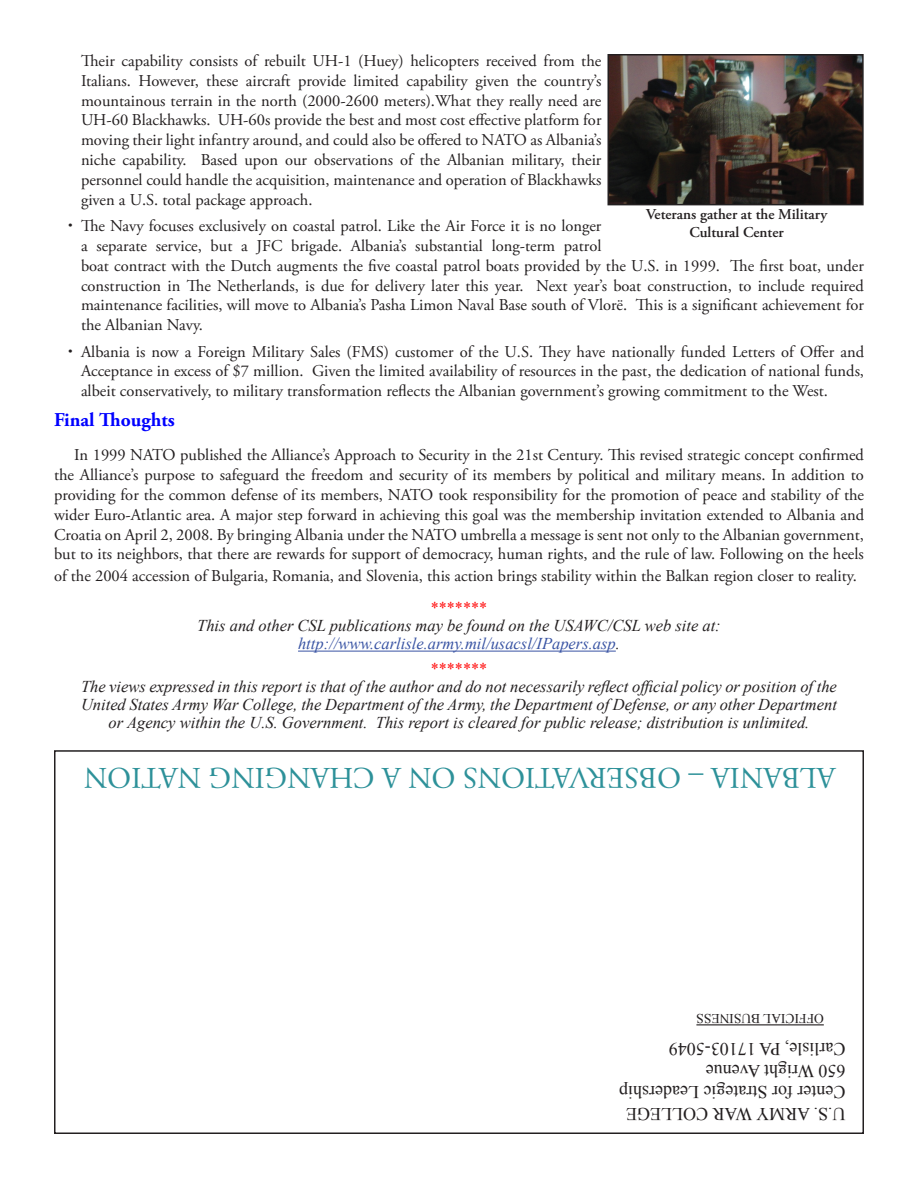
<style>
.page{position:relative;width:918px;height:1188px;background:#fff}
.page>*{position:absolute;margin:0;border:0;box-sizing:border-box;transform-origin:0 0}
.t1{font:30px "Adobe Garamond";color:#2d9199}
.t2{font:700 19.5px "Adobe Garamond Pro";color:#00f}
.t3{font:18px "Times New Roman";color:#231f20}
.Normal__Web{font:16.5px/19.8px "Adobe Garamond Pro";color:#231f20;text-align:justify}
.t4{font:italic 16.5px/18px "Times New Roman";color:#231f20;text-align:center}
.t5{font:italic 16.5px "Times New Roman";color:#3853a3}
.t6{font:16.2px "Times New Roman";color:#f00}
.t7{font:600 15px/18px "Adobe Garamond Pro";color:#231f20;text-align:center}
.t8{font:13.5px "Times New Roman";color:#231f20}
.s1{color:#231f20}
</style>
<div class="page">
<hr style="left:298px;top:651px;width:318px;height:1px;background:#3853a3">
<div style="left:54px;top:750px;width:810px;height:384px;border:2px solid #231f20"></div>
<hr style="left:696px;top:1024px;width:128px;height:1px;background:#231f20">
<img style="left:611px;top:57px;width:250px;height:145px">
<div style="left:608px;top:54px;width:256px;height:151px;border:2px solid #231f20"></div>
<p class="Normal__Web" style="left:81px;top:51px;width:522px">Their capability consists of rebuilt UH-1 (Huey) helicopters received from the Italians. However, these aircraft provide limited capability given the country’s mountainous terrain in the north (2000-2600 meters).What they really need are UH-60 Blackhawks. UH-60s provide the best and most cost effective platform for moving their light infantry around, and could also be offered to NATO as Albania’s niche capability. Based upon our observations of the Albanian military, their personnel could handle the acquisition, maintenance and operation of Blackhawks given a U.S. total package approach.</p>
<p class="Normal__Web" style="left:81px;top:217px;width:784px;text-align:left">The Navy focuses exclusively on coastal patrol. Like the Air Force it is no longer<br>a separate service, but a JFC brigade. Albania’s substantial long-term patrol<br>boat contract with the Dutch augments the five coastal patrol boats provided by the U.S. in 1999. The first boat, under construction in The Netherlands, is due for delivery later this year. Next year’s boat construction, to include required maintenance facilities, will move to Albania’s Pasha Limon Naval Base south of Vlorë. This is a significant achievement for the Albanian Navy.</p>
<p class="Normal__Web" style="left:81px;top:342px;width:785px">Albania is now a Foreign Military Sales (FMS) customer of the U.S. They have nationally funded Letters of Offer and Acceptance in excess of $7 million. Given the limited availability of resources in the past, the dedication of national funds, albeit conservatively, to military transformation reflects the Albanian government’s growing commitment to the West.</p>
<p class="t2" style="left:54px;top:409px;width:122px">Final Thoughts</p>
<p class="Normal__Web" style="left:54px;top:446px;width:812px;text-indent:20px">In 1999 NATO published the Alliance’s Approach to Security in the 21st Century. This revised strategic concept confirmed the Alliance’s purpose to safeguard the freedom and security of its members by political and military means. In addition to providing for the common defense of its members, NATO took responsibility for the promotion of peace and stability of the wider Euro-Atlantic area. A major step forward in achieving this goal was the membership invitation extended to Albania and Croatia on April 2, 2008. By bringing Albania under the NATO umbrella a message is sent not only to the Albanian government, but to its neighbors, that there are rewards for support of democracy, human rights, and the rule of law. Following on the heels</p>
<p class="Normal__Web" style="left:54px;top:567px;width:804px">of the 2004 accession of Bulgaria, Romania, and Slovenia, this action brings stability within the Balkan region closer to reality.</p>
<p class="t6" style="left:431px;top:597px;width:58px">*******</p>
<p class="t4" style="left:197px;top:616px;width:525px">This and other CSL publications may be found on the USAWC/CSL web site at:</p>
<p class="t5" style="left:298px;top:632px;width:323px">http://www.carlisle.army.mil/usacsl/IPapers.asp<span class="s1">.</span></p>
<p class="t6" style="left:431px;top:658px;width:58px">*******</p>
<p class="t4" style="left:81px;top:677px;width:757px">The views expressed in this report is that of the author and do not necessarily reflect official policy or position of the<br>United States Army War College, the Department of the Army, the Department of Defense, or any other Department or Agency within the U.S. Government. This report is cleared for public release; distribution is unlimited.</p>
<p class="t7" style="left:646px;top:206px;width:182px">Veterans gather at the Military<br>Cultural Center</p>
<p class="t1" style="left:835px;top:794px;width:753px;rotate:-180deg">ALBANIA – OBSERVATIONS ON A CHANGING NATION</p>
<p class="t8" style="left:824px;top:1027px;width:129px;rotate:-180deg">OFFICIAL BUSINESS</p>
<p class="t3" style="left:846px;top:1061px;width:178px;rotate:-180deg">Carlisle, PA 17103-5049</p>
<p class="t3" style="left:846px;top:1083px;width:141px;rotate:-180deg">650 Wright Avenue</p>
<p class="t3" style="left:846px;top:1105px;width:228px;rotate:-180deg">Center for Strategic Leadership</p>
<p class="t3" style="left:846px;top:1126px;width:221px;rotate:-180deg">U.S. ARMY WAR COLLEGE</p>
</div>
